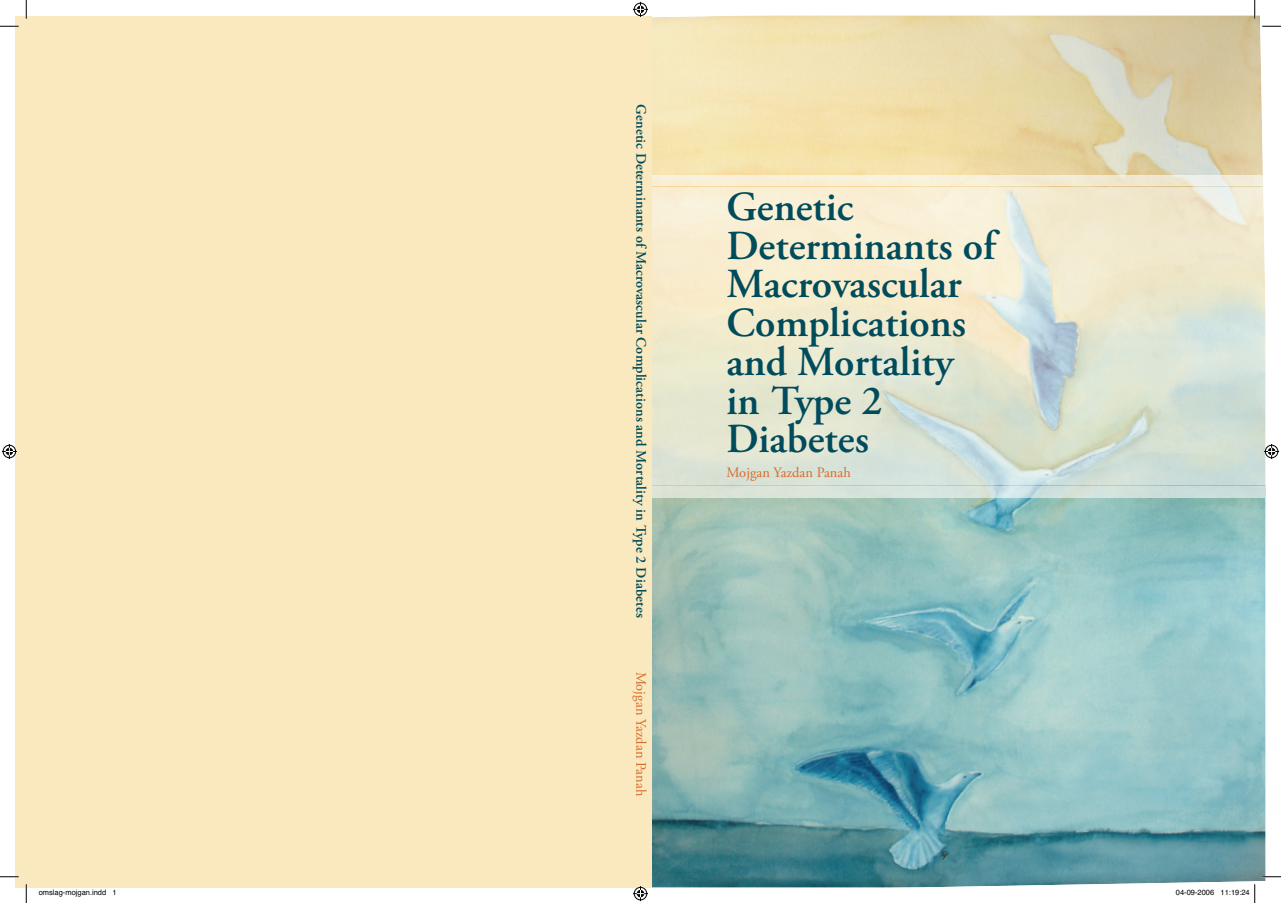
<style>
.page{position:relative;width:1281px;height:903px;background:#fff}
.page>*{position:absolute;margin:0;border:0;box-sizing:border-box;transform-origin:0 0}
.t1{font:600 41.25px/38.8px "Adobe Garamond Pro";color:#004b5c}
.t2{font:600 14.38px "Adobe Garamond Pro";letter-spacing:.005em;color:#004b5c}
.t3{font:14.38px "Adobe Garamond Pro";color:#d76b29}
.t4{font:7.5px "Helvetica";color:#000}
</style>
<div class="page">
<div style="left:16px;top:16px;width:636px;height:871px;background:#fae9be"></div>
<img style="left:652px;top:16px;width:613px;height:871px">
<img style="left:652px;top:187px;width:522px;height:298px">
<img style="left:1174px;top:187px;width:91px;height:298px">
<svg style="left:1262px;top:175px;width:3px;height:133px"></svg>
<img style="left:652px;top:175px;width:610px;height:11px">
<img style="left:652px;top:487px;width:613px;height:11px">
<svg style="left:0;top:25px;width:19px;height:2px"></svg>
<svg style="left:1262px;top:25px;width:18px;height:2px"></svg>
<svg style="left:0;top:876px;width:19px;height:1px"></svg>
<svg style="left:1262px;top:876px;width:18px;height:1px"></svg>
<svg style="left:25px;top:0;width:2px;height:19px"></svg>
<svg style="left:25px;top:884px;width:2px;height:19px"></svg>
<svg style="left:1253px;top:0;width:2px;height:19px"></svg>
<svg style="left:633px;top:2px;width:15px;height:15px"></svg>
<svg style="left:633px;top:886px;width:15px;height:15px"></svg>
<svg style="left:2px;top:444px;width:15px;height:15px"></svg>
<svg style="left:1263px;top:444px;width:15px;height:15px"></svg>
<svg style="left:1220px;top:884px;width:35px;height:19px"></svg>
<p class="t2" style="left:649px;top:104px;width:515px;rotate:90deg">Genetic Determinants of Macrovascular Complications and Mortality in Type 2 Diabetes</p>
<p class="t3" style="left:649px;top:671px;width:126px;rotate:90deg">Mojgan Yazdan Panah</p>
<h1 class="t1" style="left:726px;top:188px;width:270px">Genetic<br>Determinants of<br>Macrovascular<br>Complications and Mortality in Type 2<br>Diabetes</h1>
<p class="t3" style="left:726px;top:464px;width:126px">Mojgan Yazdan Panah</p>
<p class="t4" style="left:39px;top:888px;width:79px">omslag-mojgan.indd 1</p>
<p class="t4" style="left:1175px;top:888px;width:75px">04-09-2006 11:19:24</p>
</div>
